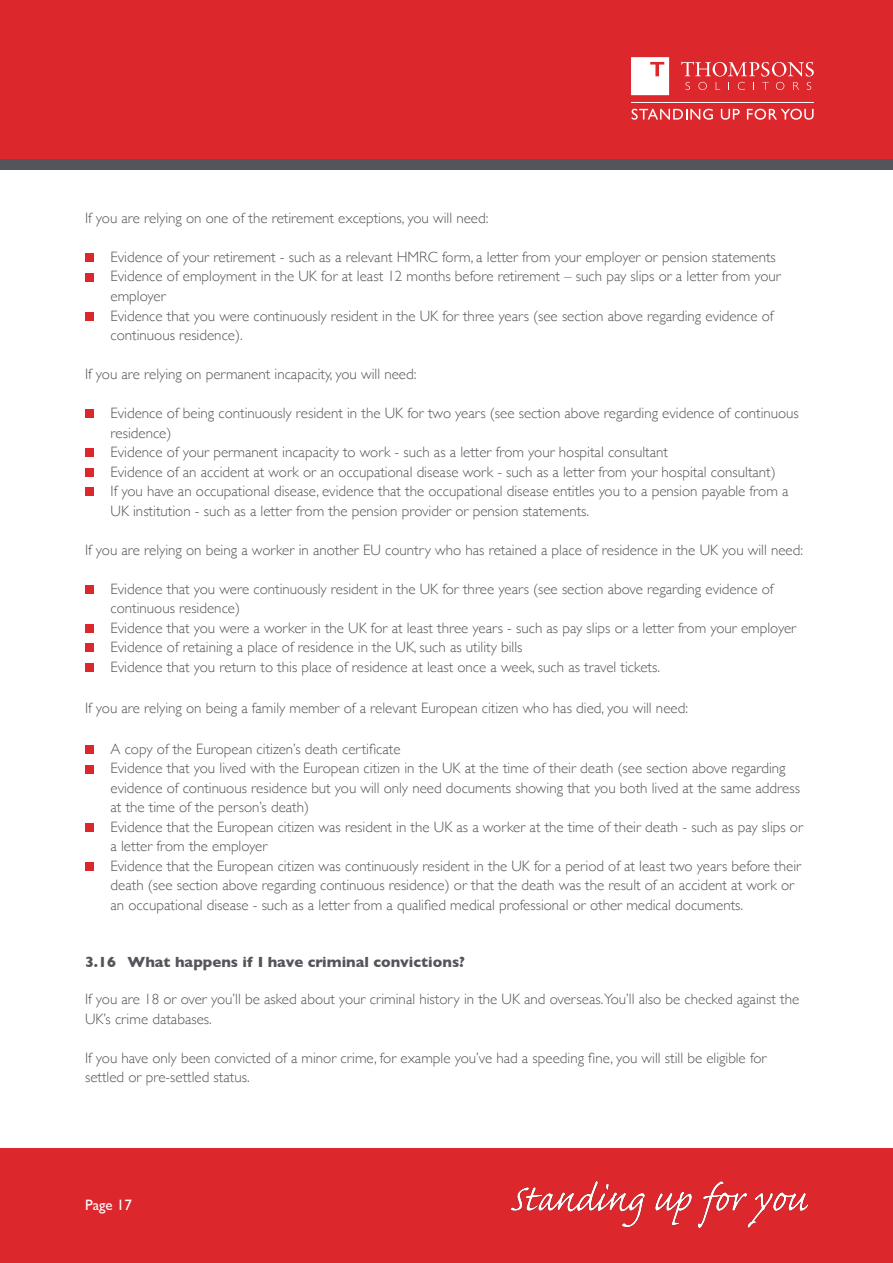
<style>
.page{position:relative;width:893px;height:1263px;background:#fff}
.page>*{position:absolute;margin:0;border:0;box-sizing:border-box;transform-origin:0 0}
.Body_Bullets{font:300 15px/19.5px "Gill Sans";color:#54555a}
.Body_Copy{font:300 15px/19.5px "Gill Sans";color:#54555a}
.Sub_Heading{font:700 15px "Gill Sans";color:#54555a}
.t1{font:15px "Gill Sans";color:#fff}
</style>
<div class="page">
<div style="left:0;top:0;width:893px;height:170px;background:#dc272d"></div>
<div style="left:0;top:1148px;width:893px;height:115px;background:#dc272d"></div>
<div style="left:0;top:159px;width:893px;height:11px;background:#54555a"></div>
<svg style="left:681px;top:62px;width:133px;height:28px"></svg>
<svg style="left:631px;top:57px;width:38px;height:38px"></svg>
<hr style="left:631px;top:102px;width:183px;height:1px;background:#fff">
<svg style="left:632px;top:109px;width:81px;height:11px"></svg>
<svg style="left:721px;top:109px;width:19px;height:11px"></svg>
<svg style="left:747px;top:109px;width:66px;height:11px"></svg>
<img style="left:512px;top:1182px;width:296px;height:45px">
<div style="left:85px;top:253px;width:9px;height:9px;background:#dc272d"></div>
<div style="left:85px;top:273px;width:9px;height:8px;background:#dc272d"></div>
<div style="left:85px;top:312px;width:9px;height:8px;background:#dc272d"></div>
<div style="left:85px;top:409px;width:9px;height:9px;background:#dc272d"></div>
<div style="left:85px;top:448px;width:9px;height:9px;background:#dc272d"></div>
<div style="left:85px;top:468px;width:9px;height:8px;background:#dc272d"></div>
<div style="left:85px;top:487px;width:9px;height:9px;background:#dc272d"></div>
<div style="left:85px;top:585px;width:9px;height:8px;background:#dc272d"></div>
<div style="left:85px;top:624px;width:9px;height:8px;background:#dc272d"></div>
<div style="left:85px;top:643px;width:9px;height:9px;background:#dc272d"></div>
<div style="left:85px;top:663px;width:9px;height:8px;background:#dc272d"></div>
<div style="left:85px;top:745px;width:9px;height:9px;background:#dc272d"></div>
<div style="left:85px;top:765px;width:9px;height:8px;background:#dc272d"></div>
<div style="left:85px;top:823px;width:9px;height:9px;background:#dc272d"></div>
<div style="left:85px;top:862px;width:9px;height:9px;background:#dc272d"></div>
<p class="Body_Bullets" style="left:85px;top:208px;width:405px">If you are relying on one of the retirement exceptions, you will need:</p>
<p class="Body_Bullets" style="left:111px;top:247px;width:667px">Evidence of your retirement - such as a relevant HMRC form, a letter from your employer or pension statements</p>
<p class="Body_Bullets" style="left:111px;top:266px;width:672px">Evidence of employment in the UK for at least 12 months before retirement – such pay slips or a letter from your employer</p>
<p class="Body_Bullets" style="left:111px;top:305px;width:664px">Evidence that you were continuously resident in the UK for three years (see section above regarding evidence of continuous residence).</p>
<p class="Body_Bullets" style="left:85px;top:364px;width:333px">If you are relying on permanent incapacity, you will need:</p>
<p class="Body_Bullets" style="left:111px;top:403px;width:690px">Evidence of being continuously resident in the UK for two years (see section above regarding evidence of continuous residence)</p>
<p class="Body_Bullets" style="left:111px;top:442px;width:559px">Evidence of your permanent incapacity to work - such as a letter from your hospital consultant</p>
<p class="Body_Bullets" style="left:111px;top:461px;width:667px">Evidence of an accident at work or an occupational disease work - such as a letter from your hospital consultant)</p>
<p class="Body_Bullets" style="left:111px;top:481px;width:679px">If you have an occupational disease, evidence that the occupational disease entitles you to a pension payable from a<br>UK institution - such as a letter from the pension provider or pension statements.</p>
<p class="Body_Bullets" style="left:85px;top:539px;width:720px">If you are relying on being a worker in another EU country who has retained a place of residence in the UK you will need:</p>
<p class="Body_Bullets" style="left:111px;top:578px;width:664px">Evidence that you were continuously resident in the UK for three years (see section above regarding evidence of continuous residence)</p>
<p class="Body_Bullets" style="left:111px;top:617px;width:687px">Evidence that you were a worker in the UK for at least three years - such as pay slips or a letter from your employer</p>
<p class="Body_Bullets" style="left:111px;top:637px;width:414px">Evidence of retaining a place of residence in the UK, such as utility bills</p>
<p class="Body_Bullets" style="left:111px;top:656px;width:551px">Evidence that you return to this place of residence at least once a week, such as travel tickets.</p>
<p class="Body_Copy" style="left:85px;top:697px;width:604px">If you are relying on being a family member of a relevant European citizen who has died, you will need:</p>
<p class="Body_Bullets" style="left:111px;top:738px;width:292px">A copy of the European citizen’s death certificate</p>
<p class="Body_Bullets" style="left:111px;top:758px;width:691px">Evidence that you lived with the European citizen in the UK at the time of their death (see section above regarding evidence of continuous residence but you will only need documents showing that you both lived at the same address at the time of the person’s death)</p>
<p class="Body_Bullets" style="left:111px;top:816px;width:694px">Evidence that the European citizen was resident in the UK as a worker at the time of their death - such as pay slips or a letter from the employer</p>
<p class="Body_Bullets" style="left:111px;top:855px;width:692px">Evidence that the European citizen was continuously resident in the UK for a period of at least two years before their death (see section above regarding continuous residence) or that the death was the result of an accident at work or an occupational disease - such as a letter from a qualified medical professional or other medical documents.</p>
<p class="Sub_Heading" style="left:85px;top:950px;width:381px">3.16 What happens if I have criminal convictions?</p>
<p class="Body_Copy" style="left:85px;top:989px;width:716px">If you are 18 or over you’ll be asked about your criminal history in the UK and overseas.You’ll also be checked against the<br>UK’s crime databases.</p>
<p class="Body_Copy" style="left:85px;top:1047px;width:683px">If you have only been convicted of a minor crime, for example you’ve had a speeding fine, you will still be eligible for settled or pre-settled status.</p>
<p class="t1" style="left:85px;top:1196px;width:48px">Page 17</p>
</div>
